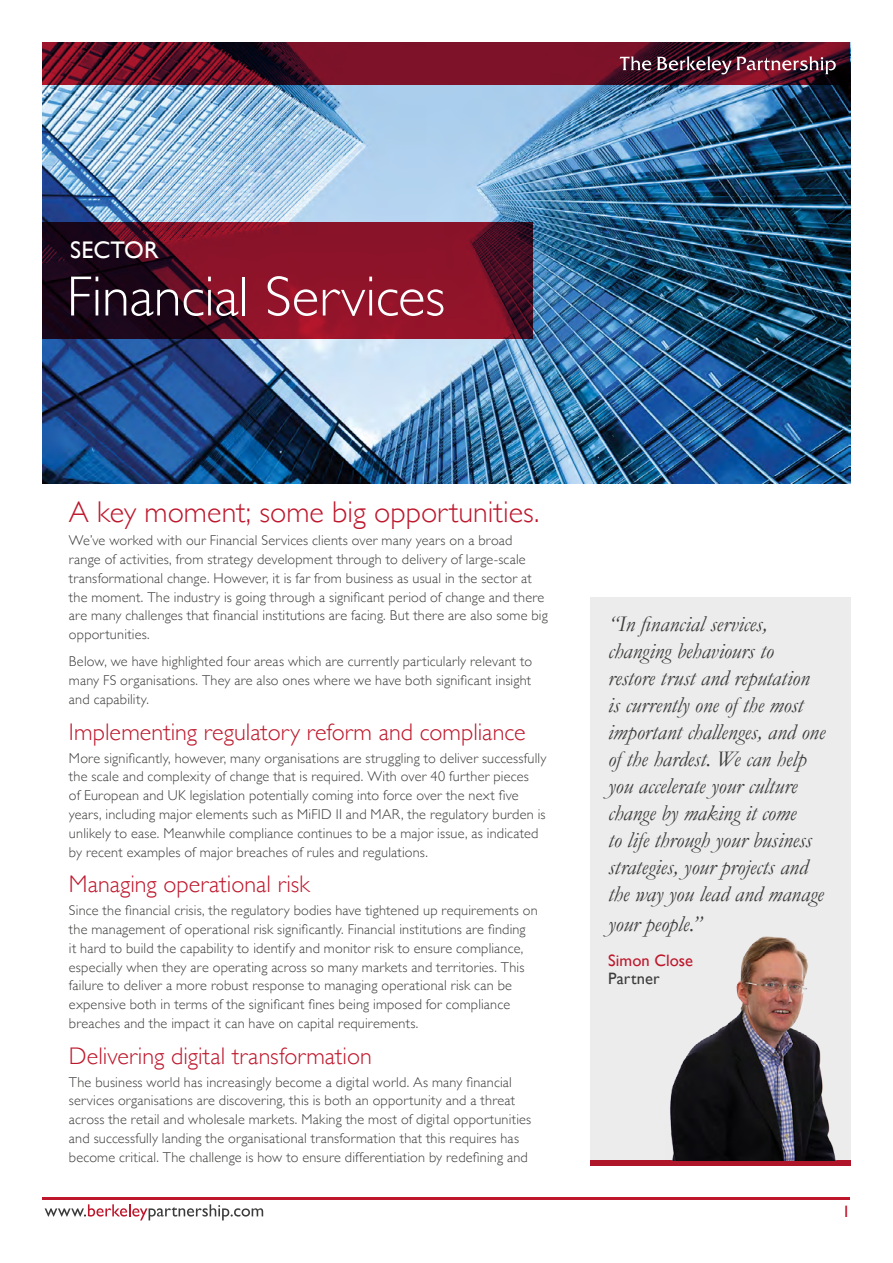
<style>
.page{position:relative;width:893px;height:1263px;background:#fff}
.page>*{position:absolute;margin:0;border:0;box-sizing:border-box;transform-origin:0 0}
.t1{font:300 57px "Gill Sans";letter-spacing:-.005em;color:#fff}
.t2{font:300 30px "Gill Sans";color:#be172c}
.t3{font:300 24px "Gill Sans";color:#be172c}
.t4{font:24px "Gill Sans";letter-spacing:.005em;color:#fff}
.t5{font:italic 22.5px/27px "Garamond";letter-spacing:-.005em;color:#3c3c3b}
.t6{font:16.5px "Gill Sans";letter-spacing:.005em;color:#be172c}
.t7{font:16.5px "Gill Sans";letter-spacing:.01em;color:#3c3c3b}
.t8{font:300 14.25px/18.8px "Gill Sans";letter-spacing:.015em;color:#3c3c3b}
</style>
<div class="page">
<svg style="left:45px;top:1204px;width:218px;height:16px"></svg>
<hr style="left:43px;top:1197px;width:807px;height:2px;background:#be172c">
<img style="left:43px;top:85px;width:807px;height:398px">
<svg style="left:43px;top:43px;width:807px;height:42px;background:#630f23"></svg>
<svg style="left:43px;top:222px;width:490px;height:117px;background:#650e23"></svg>
<div style="left:590px;top:597px;width:260px;height:569px;background:#ececec"></div>
<svg style="left:620px;top:56px;width:31px;height:14px"></svg>
<svg style="left:657px;top:56px;width:179px;height:18px;background:#744554"></svg>
<div style="left:590px;top:1160px;width:260px;height:6px;background:#af1528"></div>
<img style="left:670px;top:927px;width:181px;height:233px">
<h3 class="t4" style="left:70px;top:235px;width:90px">SECTOR</h3>
<h1 class="t1" style="left:67px;top:252px;width:380px">Financial Services</h1>
<h2 class="t2" style="left:69px;top:489px;width:472px">A key moment; some big opportunities.</h2>
<p class="t8" style="left:69px;top:531px;width:480px">We’ve worked with our Financial Services clients over many years on a broad<br>range of activities, from strategy development through to delivery of large-scale transformational change. However, it is far from business as usual in the sector at the moment. The industry is going through a significant period of change and there are many challenges that financial institutions are facing. But there are also some big opportunities.</p>
<p class="t8" style="left:69px;top:652px;width:465px;text-align:justify">Below, we have highlighted four areas which are currently particularly relevant to many FS organisations. They are also ones where we have both significant insight and capability.</p>
<h3 class="t3" style="left:69px;top:713px;width:458px">Implementing regulatory reform and compliance</h3>
<p class="t8" style="left:69px;top:748px;width:479px">More significantly, however, many organisations are struggling to deliver successfully the scale and complexity of change that is required. With over 40 further pieces<br>of European and UK legislation potentially coming into force over the next five years, including major elements such as MiFID II and MAR, the regulatory burden is unlikely to ease. Meanwhile compliance continues to be a major issue, as indicated by recent examples of major breaches of rules and regulations.</p>
<h3 class="t3" style="left:69px;top:865px;width:242px">Managing operational risk</h3>
<p class="t8" style="left:69px;top:900px;width:470px">Since the financial crisis, the regulatory bodies have tightened up requirements on the management of operational risk significantly. Financial institutions are finding<br>it hard to build the capability to identify and monitor risk to ensure compliance, especially when they are operating across so many markets and territories. This failure to deliver a more robust response to managing operational risk can be expensive both in terms of the significant fines being imposed for compliance breaches and the impact it can have on capital requirements.</p>
<h3 class="t3" style="left:69px;top:1037px;width:304px">Delivering digital transformation</h3>
<p class="t8" style="left:69px;top:1072px;width:464px">The business world has increasingly become a digital world. As many financial services organisations are discovering, this is both an opportunity and a threat across the retail and wholesale markets. Making the most of digital opportunities and successfully landing the organisational transformation that this requires has become critical. The challenge is how to ensure differentiation by redefining and</p>
<p class="t5" style="left:608px;top:610px;width:219px">“In financial services, changing behaviours to restore trust and reputation is currently one of the most important challenges, and one of the hardest. We can help you accelerate your culture change by making it come<br>to life through your business strategies, your projects and the way you lead and manage</p>
<h3 class="t5" style="left:608px;top:910px;width:95px">your people.”</h3>
<p class="t6" style="left:608px;top:951px;width:87px">Simon Close</p>
<p class="t7" style="left:608px;top:969px;width:53px">Partner</p>
<p class="t6" style="left:842px;top:1201px;width:10px">1</p>
</div>
